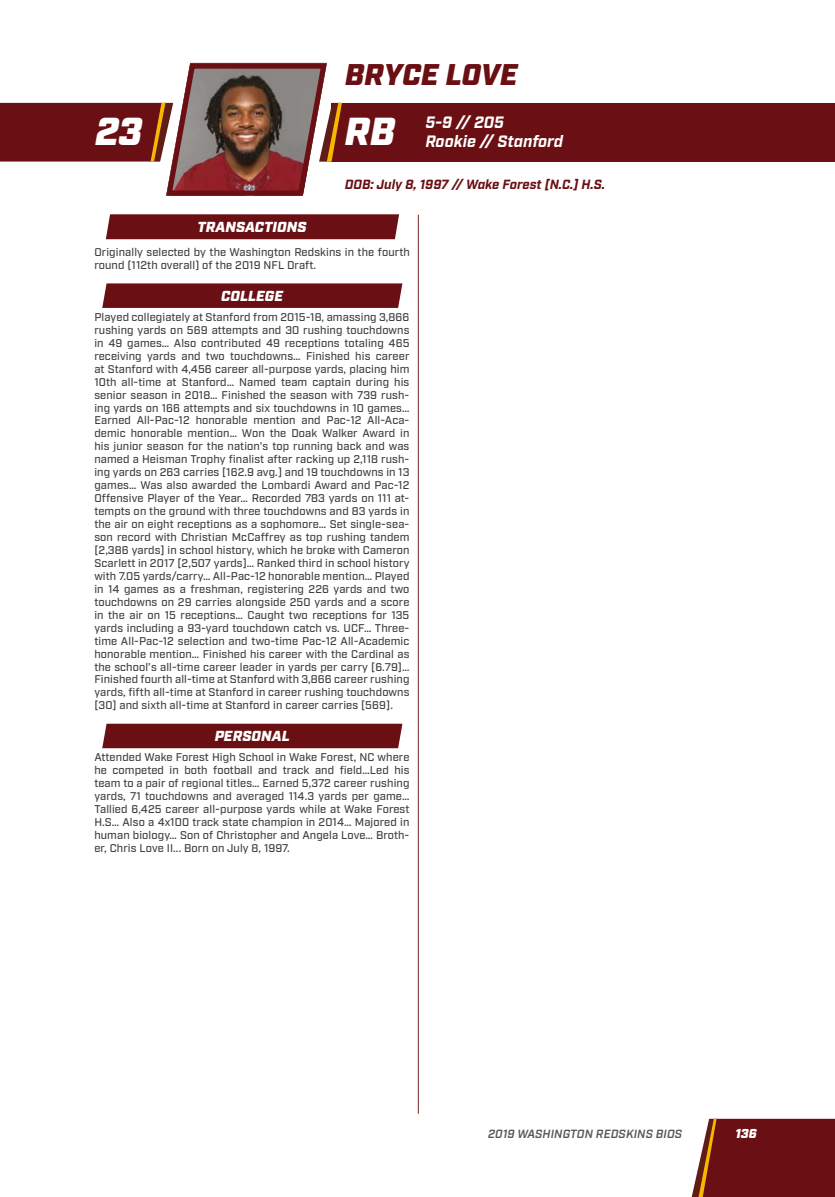
<style>
.page{position:relative;width:835px;height:1197px;background:#fff}
.page>*{position:absolute;margin:0;border:0;box-sizing:border-box;transform-origin:0 0}
.t1{font:italic 900 39.02px "Industry";color:#fff}
.t2{font:italic 900 29.93px "Industry";color:#6a0f13}
.t3{font:italic 700 16.45px/19.8px "Industry";color:#fff}
.t4{font:italic 900 14.53px "Industry";color:#fff}
.t5{font:italic 700 13.3px "Industry";color:#6a0f13}
.t6{font:italic 900 12.95px "Industry";color:#fff}
.t7{font:italic 600 11.9px "Industry";letter-spacing:.01em;color:#575756}
.t8{font:500 11.2px/13px "Industry";letter-spacing:.01em;color:#3c3c3b;text-align:justify}
</style>
<div class="page">
<svg style="left:692px;top:1119px;width:143px;height:78px;background:#752120"></svg>
<div style="left:332px;top:103px;width:503px;height:59px;background:#6a0f13"></div>
<svg style="left:0;top:62px;width:342px;height:134px"></svg>
<svg style="left:102px;top:283px;width:300px;height:25px;background:#6e161a"></svg>
<div style="left:102px;top:724px;width:300px;height:24px;background:#6a0f13"></div>
<hr style="left:418px;top:215px;width:1px;height:899px;background:#762121">
<div style="left:106px;top:214px;width:293px;height:25px;background:#6a0f13"></div>
<h2 class="t2" style="left:345px;top:57px;width:174px">BRYCE LOVE</h2>
<h1 class="t1" style="left:95px;top:108px;width:48px">23</h1>
<h1 class="t1" style="left:345px;top:108px;width:51px">RB</h1>
<h3 class="t3" style="left:425px;top:113px;width:139px">5-9 // 205<br>Rookie // Stanford</h3>
<p class="t5" style="left:345px;top:176px;width:262px">DOB: July 8, 1997 // Wake Forest [N.C.] H.S.</p>
<p class="t4" style="left:197px;top:218px;width:114px">TRANSACTIONS</p>
<p class="t8" style="left:94px;top:246px;width:317px">Originally selected by the Washington Redskins in the fourth round (112th overall) of the 2019 NFL Draft.</p>
<p class="t4" style="left:220px;top:287px;width:67px">COLLEGE</p>
<p class="t8" style="left:94px;top:311px;width:317px">Played collegiately at Stanford from 2015-18, amassing 3,866 rushing yards on 569 attempts and 30 rushing touchdowns in 49 games… Also contributed 49 receptions totaling 465 receiving yards and two touchdowns… Finished his career at Stanford with 4,456 career all-purpose yards, placing him 10th all-time at Stanford… Named team captain during his senior season in 2018… Finished the season with 739 rush&shy;ing yards on 166 attempts and six touchdowns in 10 games… Earned All-Pac-12 honorable mention and Pac-12 All-Aca&shy;demic honorable mention… Won the Doak Walker Award in his junior season for the nation's top running back and was named a Heisman Trophy finalist after racking up 2,118 rush&shy;ing yards on 263 carries [162.9 avg.] and 19 touchdowns in 13 games… Was also awarded the Lombardi Award and Pac-12<br>Offensive Player of the Year… Recorded 783 yards on 111 at&shy;tempts on the ground with three touchdowns and 83 yards in the air on eight receptions as a sophomore… Set single-sea&shy;son record with Christian McCaffrey as top rushing tandem [2,386 yards] in school history, which he broke with Cameron Scarlett in 2017 [2,507 yards]… Ranked third in school history with 7.05 yards/carry… All-Pac-12 honorable mention… Played in 14 games as a freshman, registering 226 yards and two touchdowns on 29 carries alongside 250 yards and a score in the air on 15 receptions… Caught two receptions for 135 yards including a 93-yard touchdown catch vs. UCF… Three&shy;time All-Pac-12 selection and two-time Pac-12 All-Academic honorable mention… Finished his career with the Cardinal as the school’s all-time career leader in yards per carry [6.79]… Finished fourth all-time at Stanford with 3,866 career rushing yards, fifth all-time at Stanford in career rushing touchdowns [30] and sixth all-time at Stanford in career carries [569].</p>
<p class="t4" style="left:214px;top:728px;width:80px">PERSONAL</p>
<p class="t8" style="left:94px;top:751px;width:317px">Attended Wake Forest High School in Wake Forest, NC where he competed in both football and track and field…Led his team to a pair of regional titles… Earned 5,372 career rushing yards, 71 touchdowns and averaged 114.3 yards per game… Tallied 6,425 career all-purpose yards while at Wake Forest H.S… Also a 4x100 track state champion in 2014… Majored in human biology… Son of Christopher and Angela Love… Broth&shy;er, Chris Love II... Born on July 8, 1997.</p>
<p class="t7" style="left:488px;top:1127px;width:195px">2019 WASHINGTON REDSKINS BIOS</p>
<p class="t6" style="left:735px;top:1126px;width:23px">136</p>
</div>
